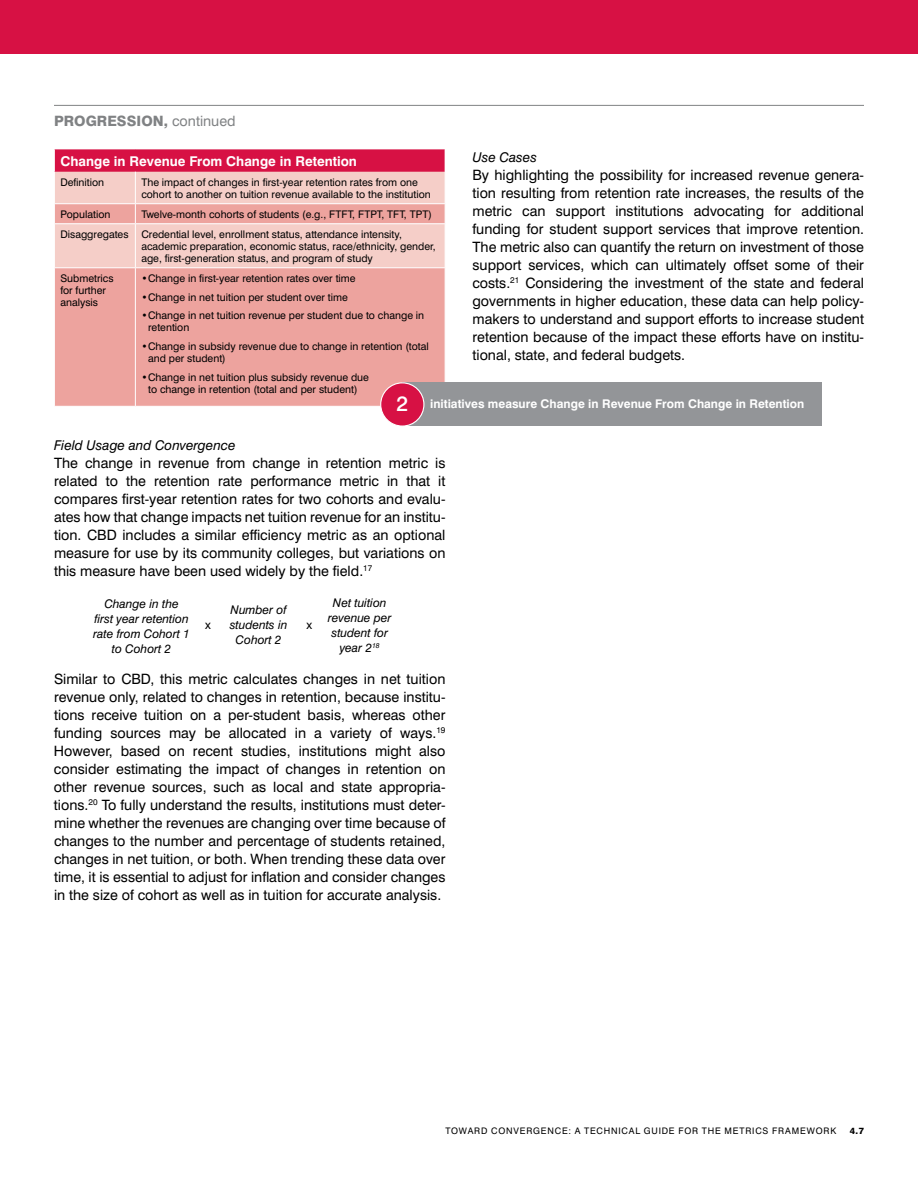
<style>
.page{position:relative;width:918px;height:1188px;background:#fff}
.page>*{position:absolute;margin:0;border:0;box-sizing:border-box;transform-origin:0 0}
.t1{font:14.25px/18px "Swiss 721 BT";color:#000;text-align:justify}
.t2{font:800 14.25px "Swiss 721 BT";color:#808284}
.t3{font:700 13.5px "Swiss 721 BT";color:#fff}
.t4{font:italic 13.5px "Swiss 721 BT";color:#000}
.t5{font:italic 12px/15px "Swiss 721 BT";color:#000;text-align:center}
.t6{font:700 12px "Swiss 721 BT";color:#fff}
.t7{font:12px "Swiss 721 BT";color:#000}
.t8{font:10.5px/12px "Swiss 721 BT";color:#000}
.t9{font:9px "Swiss 721 BT";letter-spacing:.095em;color:#000}
.t10{font:800 9px "Swiss 721 BT";color:#000}
.s1{font-weight:400}
.s2{font-weight:500;font-size:21px}
</style>
<div class="page">
<div style="left:0;top:0;width:918px;height:54px;background:#d71144"></div>
<div style="left:55px;top:268px;width:390px;height:138px;background:#eda39e"></div>
<svg style="left:54px;top:149px;width:391px;height:118px;background:#eea3a9"></svg>
<hr style="left:54px;top:223px;width:81px;height:1px;background:#fff">
<hr style="left:54px;top:224px;width:1px;height:43px;background:#fff">
<hr style="left:135px;top:223px;width:311px;height:1px;background:#fff">
<hr style="left:135px;top:224px;width:1px;height:43px;background:#fff">
<hr style="left:135px;top:268px;width:1px;height:138px;background:#fff">
<hr style="left:54px;top:105px;width:810px;height:1px;background:#808284">
<div style="left:402px;top:383px;width:420px;height:43px;background:#939598"></div>
<div style="left:381px;top:383px;width:43px;height:43px;background:#d71144;border-radius:50%"></div>
<div style="left:380px;top:382px;width:44px;height:45px;border:1px solid #fff;border-radius:50%"></div>
<p class="t2" style="left:54px;top:112px;width:183px">PROGRESSION, <span class="s1">continued</span></p>
<p class="t4" style="left:472px;top:149px;width:66px">Use Cases</p>
<p class="t1" style="left:472px;top:166px;width:393px">By highlighting the possibility for increased revenue genera&shy;tion resulting from retention rate increases, the results of the metric can support institutions advocating for additional funding for student support services that improve retention.<br>The metric also can quantify the return on investment of those support services, which can ultimately offset some of their costs.<sup>21</sup> Considering the investment of the state and federal governments in higher education, these data can help policy&shy;makers to understand and support efforts to increase student retention because of the impact these efforts have on institu&shy;tional, state, and federal budgets.</p>
<p class="t3" style="left:60px;top:153px;width:298px">Change in Revenue From Change in Retention</p>
<p class="t8" style="left:60px;top:176px;width:45px">Definition</p>
<p class="t8" style="left:141px;top:176px;width:291px">The impact of changes in first-year retention rates from one cohort to another on tuition revenue available to the institution</p>
<p class="t8" style="left:60px;top:208px;width:52px">Population</p>
<p class="t8" style="left:60px;top:204px;width:373px;line-height:20px;text-indent:81px">Twelve-month cohorts of students (e.g., FTFT, FTPT, TFT, TPT)<br>Disaggregates Credential level, enrollment status, attendance intensity,</p>
<p class="t8" style="left:141px;top:240px;width:296px">academic preparation, economic status, race/ethnicity, gender, age, first-generation status, and program of study</p>
<p class="t8" style="left:60px;top:272px;width:55px">Submetrics for further analysis</p>
<p class="t8" style="left:141px;top:272px;width:216px">•Change in first-year retention rates over time</p>
<p class="t8" style="left:141px;top:291px;width:208px">•Change in net tuition per student over time</p>
<p class="t8" style="left:148px;top:310px;width:278px;text-indent:-7px">•Change in net tuition revenue per student due to change in retention</p>
<p class="t8" style="left:148px;top:340px;width:282px;text-indent:-7px">•Change in subsidy revenue due to change in retention (total and per student)</p>
<p class="t8" style="left:141px;top:371px;width:229px;text-align:center">•Change in net tuition plus subsidy revenue due to change in retention (total and per student)</p>
<p class="t6" style="left:396px;top:396px;width:409px"><span class="s2">2</span> initiatives measure Change in Revenue From Change in Retention</p>
<p class="t4" style="left:54px;top:437px;width:183px">Field Usage and Convergence</p>
<p class="t1" style="left:54px;top:454px;width:393px">The change in revenue from change in retention metric is related to the retention rate performance metric in that it compares first-year retention rates for two cohorts and evalu&shy;ates how that change impacts net tuition revenue for an institu&shy;tion. CBD includes a similar efficiency metric as an optional measure for use by its community colleges, but variations on this measure have been used widely by the field.<sup>17</sup></p>
<p class="t5" style="left:93px;top:596px;width:98px">Change in the<br>first year retention rate from Cohort 1 to Cohort 2</p>
<p class="t5" style="left:230px;top:602px;width:59px">Number of students in<br>Cohort 2</p>
<p class="t5" style="left:328px;top:596px;width:65px">Net tuition revenue per student for year 2<sup>18</sup></p>
<p class="t7" style="left:205px;top:618px;width:7px">x</p>
<p class="t7" style="left:306px;top:618px;width:7px">x</p>
<p class="t1" style="left:54px;top:670px;width:393px">Similar to CBD, this metric calculates changes in net tuition revenue only, related to changes in retention, because institu&shy;tions receive tuition on a per-student basis, whereas other funding sources may be allocated in a variety of ways.<sup>19<br></sup>However, based on recent studies, institutions might also consider estimating the impact of changes in retention on other revenue sources, such as local and state appropria&shy;tions.<sup>20</sup> To fully understand the results, institutions must deter&shy;mine whether the revenues are changing over time because of changes to the number and percentage of students retained, changes in net tuition, or both. When trending these data over time, it is essential to adjust for inflation and consider changes in the size of cohort as well as in tuition for accurate analysis.</p>
<p class="t9" style="left:446px;top:1125px;width:392px">TOWARD CONVERGENCE: A TECHNICAL GUIDE FOR THE METRICS FRAMEWORK</p>
<p class="t10" style="left:850px;top:1125px;width:16px">4.7</p>
</div>
